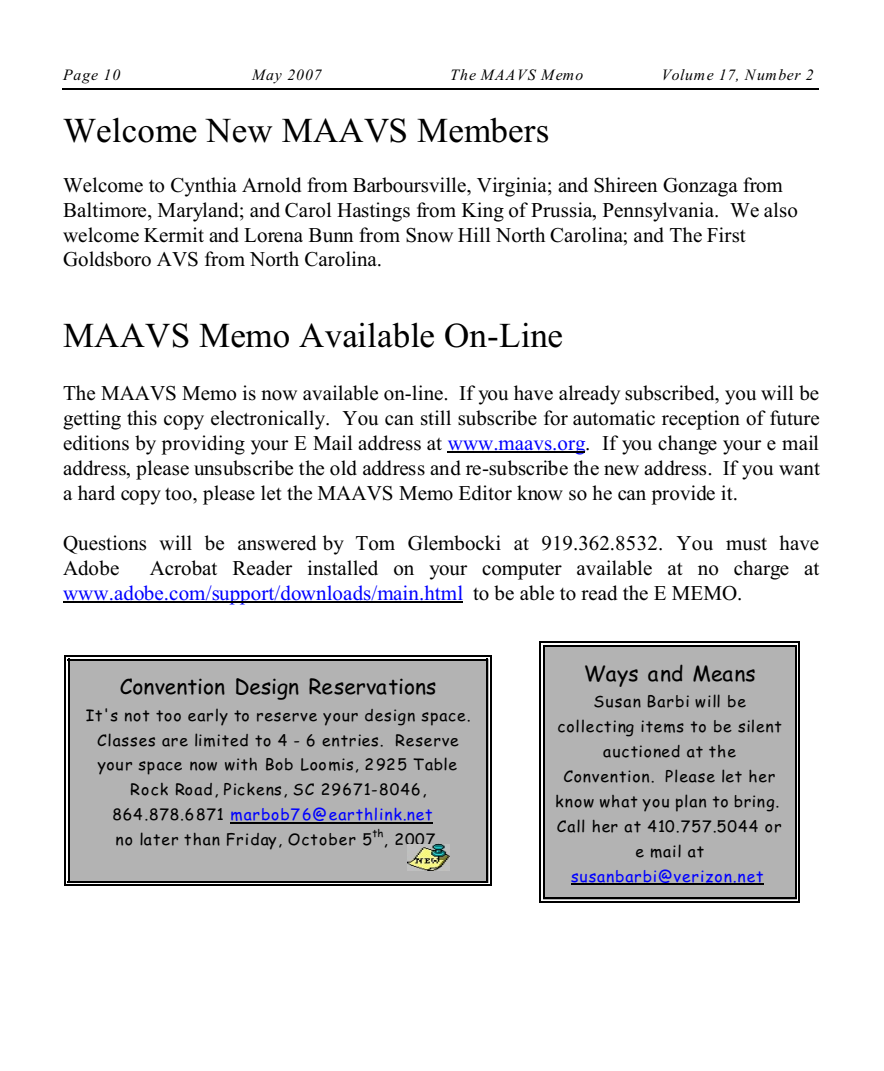
<style>
.page{position:relative;width:884px;height:1071px;background:#fff}
.page>*{position:absolute;margin:0;border:0;box-sizing:border-box;transform-origin:0 0}
.t1{font:35px "Times New Roman";letter-spacing:.005em;color:#000}
.t2{font:21px/25px "Times New Roman";color:#000}
.t3{font:italic 21px "Comic Sans MS";color:#000}
.t4{font:15.75px/25px "Comic Sans MS";letter-spacing:.055em;color:#000;text-align:center}
.t5{font:15.75px "Comic Sans MS";letter-spacing:.055em;color:#00f}
.t6{font:15.75px "Comic Sans MS";letter-spacing:.035em;color:#000}
.t7{font:15.75px "Comic Sans MS";letter-spacing:.075em;color:#000}
.t8{font:italic 15.75px "Times New Roman";letter-spacing:.04em;color:#000}
.t9{font:italic 15.75px "Times New Roman";letter-spacing:.06em;color:#000}
.t10{font:italic 15.75px "Times New Roman";letter-spacing:.08em;color:#000}
.t11{font:10.5px "Comic Sans MS";color:#000}
.s1{color:#00f}
.s2{color:#000}
</style>
<div class="page">
<hr style="left:63px;top:89px;width:755px;height:1px;background:#000">
<div style="left:68px;top:659px;width:420px;height:223px;background:#b3b3b3"></div>
<hr style="left:231px;top:822px;width:202px;height:2px;background:#000">
<img style="left:407px;top:844px;width:42px;height:26px">
<hr style="left:68px;top:659px;width:1px;height:223px;background:#000">
<hr style="left:487px;top:659px;width:1px;height:223px;background:#000">
<hr style="left:68px;top:659px;width:420px;height:1px;background:#000">
<hr style="left:68px;top:881px;width:420px;height:1px;background:#000">
<hr style="left:64px;top:655px;width:2px;height:231px;background:#000">
<hr style="left:490px;top:655px;width:1px;height:231px;background:#000">
<hr style="left:64px;top:655px;width:427px;height:2px;background:#000">
<hr style="left:64px;top:884px;width:427px;height:2px;background:#000">
<div style="left:543px;top:645px;width:254px;height:254px;background:#b3b3b3"></div>
<hr style="left:571px;top:884px;width:193px;height:1px;background:#000">
<hr style="left:543px;top:645px;width:1px;height:254px;background:#000">
<hr style="left:795px;top:645px;width:2px;height:254px;background:#000">
<hr style="left:543px;top:645px;width:253px;height:2px;background:#000">
<hr style="left:543px;top:898px;width:253px;height:1px;background:#000">
<hr style="left:539px;top:642px;width:2px;height:260px;background:#000">
<hr style="left:798px;top:642px;width:2px;height:260px;background:#000">
<hr style="left:539px;top:642px;width:261px;height:1px;background:#000">
<hr style="left:539px;top:901px;width:261px;height:2px;background:#000">
<hr style="left:448px;top:452px;width:137px;height:1px;background:#000">
<hr style="left:63px;top:601px;width:399px;height:2px;background:#000">
<p class="t9" style="left:63px;top:69px;width:59px">Page 10</p>
<p class="t9" style="left:252px;top:69px;width:71px">May 2007</p>
<p class="t10" style="left:450px;top:69px;width:135px">The MAAVS Memo</p>
<p class="t8" style="left:661px;top:69px;width:154px">Volume 17, Number 2</p>
<h1 class="t1" style="left:63px;top:118px;width:488px">Welcome New MAAVS Members</h1>
<p class="t2" style="left:63px;top:174px;width:736px">Welcome to Cynthia Arnold from Barboursville, Virginia; and Shireen Gonzaga from Baltimore, Maryland; and Carol Hastings from King of Prussia, Pennsylvania. We also welcome Kermit and Lorena Bunn from Snow Hill North Carolina; and The First Goldsboro AVS from North Carolina.</p>
<h1 class="t1" style="left:63px;top:322px;width:501px">MAAVS Memo Available On-Line</h1>
<p class="t2" style="left:63px;top:382px;width:758px;text-align:justify">The MAAVS Memo is now available on-line. If you have already subscribed, you will be getting this copy electronically. You can still subscribe for automatic reception of future editions by providing your E Mail address at <span class="s1">www.maavs.org</span>. If you change your e mail address, please unsubscribe the old address and re-subscribe the new address. If you want a hard copy too, please let the MAAVS Memo Editor know so he can provide it.</p>
<p class="t2" style="left:63px;top:532px;width:758px">Questions will be answered by Tom Glembocki at 919.362.8532. You must have<br>Adobe</p>
<p class="t2" style="left:63px;top:557px;width:758px;text-indent:87px">Acrobat Reader installed on your computer available at no charge at <span class="s1">www.adobe.com/support/downloads/main.html</span> to be able to read the E MEMO.</p>
<p class="t3" style="left:120px;top:678px;width:318px">Convention Design Reservations</p>
<p class="t4" style="left:86px;top:704px;width:386px">It's not too early to reserve your design space.</p>
<p class="t4" style="left:97px;top:729px;width:363px">Classes are limited to 4 - 6 entries. Reserve</p>
<p class="t6" style="left:98px;top:758px;width:361px">your space now with Bob Loomis, 2925 Table</p>
<p class="t7" style="left:130px;top:783px;width:298px">Rock Road, Pickens, SC 29671-8046,</p>
<p class="t5" style="left:112px;top:808px;width:322px"><span class="s2">864.878.6871</span> marbob76@earthlink.net</p>
<p class="t4" style="left:116px;top:829px;width:258px">no later than Friday, October 5</p>
<p class="t11" style="left:372px;top:829px;width:13px">th</p>
<p class="t4" style="left:383px;top:829px;width:58px">, 2007.</p>
<p class="t3" style="left:584px;top:664px;width:173px">Ways and Means</p>
<p class="t4" style="left:555px;top:690px;width:228px">Susan Barbi will be collecting items to be silent auctioned at the<br>Convention. Please let her know what you plan to bring.<br>Call her at 410.757.5044 or e mail at</p>
<p class="t5" style="left:571px;top:869px;width:194px">susanbarbi@verizon.net</p>
</div>
